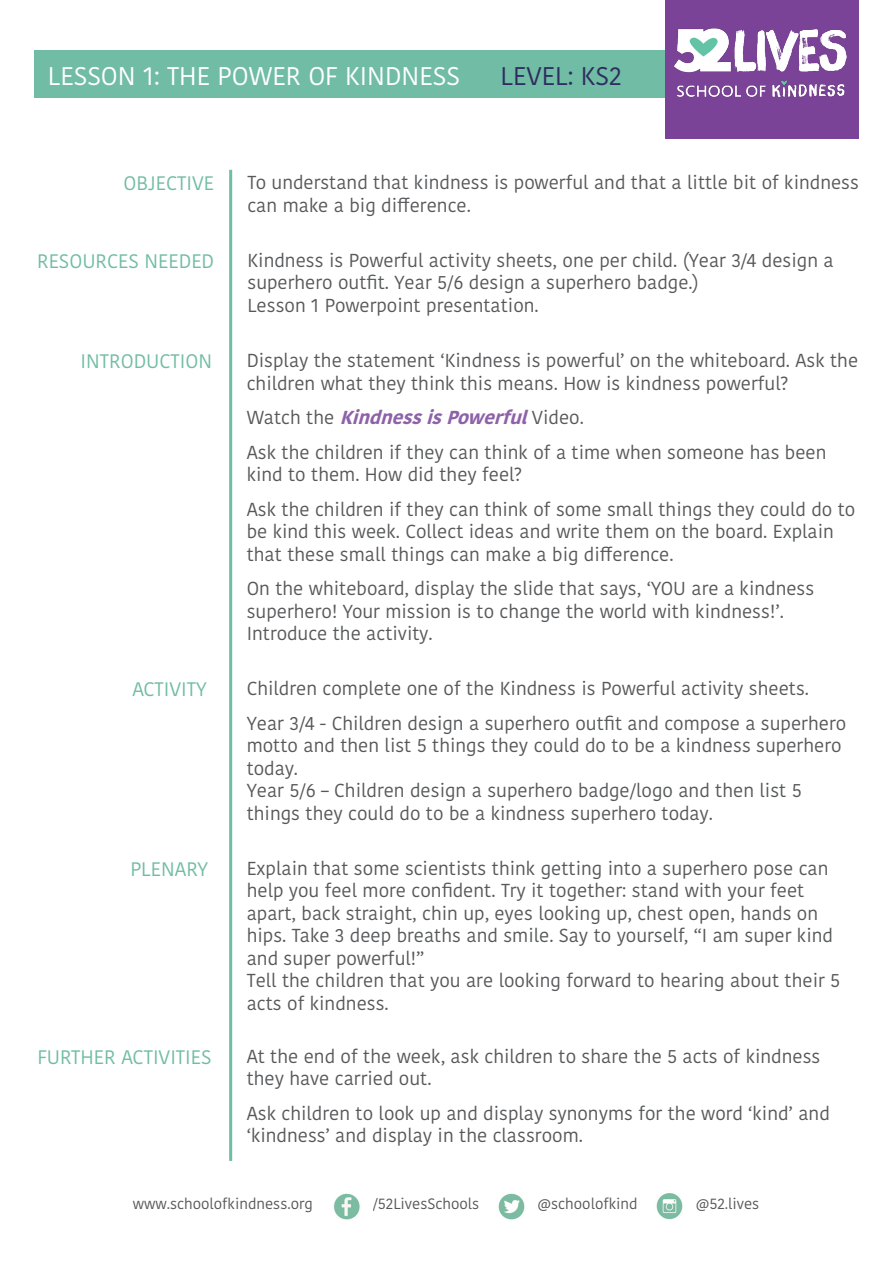
<style>
.page{position:relative;width:893px;height:1263px;background:#fff}
.page>*{position:absolute;margin:0;border:0;box-sizing:border-box;transform-origin:0 0}
.t1{font:25.5px "Kohinoor Devanagari";color:#fff}
.t2{font:25.5px "Kohinoor Devanagari";color:#2e2d5f}
.t3{font:19.5px "Kohinoor Devanagari";color:#71bca4}
.t4{font:18.75px/22.5px "Kohinoor Devanagari";color:#57585a}
.t5{font:italic 700 18.75px "Kohinoor Devanagari";color:#8e62a8}
.t6{font:15px "Kohinoor Devanagari";color:#57585a}
.s1{font-weight:400;font-style:normal;color:#57585a}
</style>
<div class="page">
<div style="left:34px;top:50px;width:810px;height:48px;background:#71bca4"></div>
<div style="left:665px;top:0;width:194px;height:138px;background:#7b4398"></div>
<img style="left:674px;top:28px;width:173px;height:70px">
<hr style="left:229px;top:170px;width:3px;height:991px;background:#71bca4">
<img style="left:334px;top:1193px;width:26px;height:27px">
<img style="left:498px;top:1193px;width:27px;height:27px">
<img style="left:656px;top:1193px;width:27px;height:27px">
<p class="t1" style="left:48px;top:62px;width:414px">LESSON 1: THE POWER OF KINDNESS</p>
<p class="t2" style="left:501px;top:62px;width:123px">LEVEL: KS2</p>
<p class="t3" style="left:123px;top:172px;width:92px">OBJECTIVE</p>
<p class="t3" style="left:37px;top:249px;width:178px">RESOURCES NEEDED</p>
<p class="t4" style="left:247px;top:172px;width:613px">To understand that kindness is powerful and that a little bit of kindness can make a big difference.</p>
<p class="t4" style="left:247px;top:249px;width:588px">Kindness is Powerful activity sheets, one per child. (Year 3/4 design a superhero outfit. Year 5/6 design a superhero badge.)</p>
<p class="t4" style="left:247px;top:294px;width:293px">Lesson 1 Powerpoint presentation.</p>
<p class="t3" style="left:81px;top:350px;width:133px">INTRODUCTION</p>
<p class="t4" style="left:247px;top:350px;width:613px">Display the statement ‘Kindness is powerful’ on the whiteboard. Ask the children what they think this means. How is kindness powerful?</p>
<p class="t5" style="left:247px;top:401px;width:339px"><span class="s1">W a t c h t h e</span> KindnessisPowerful<span class="s1">V i d e o .</span></p>
<p class="t4" style="left:247px;top:441px;width:581px">Ask the children if they can think of a time when someone has been kind to them. How did they feel?</p>
<p class="t4" style="left:247px;top:498px;width:610px">Ask the children if they can think of some small things they could do to be kind this week. Collect ideas and write them on the board. Explain that these small things can make a big difference.</p>
<p class="t4" style="left:247px;top:578px;width:569px">On the whiteboard, display the slide that says, ‘YOU are a kindness superhero! Your mission is to change the world with kindness!’.<br>Introduce the activity.</p>
<p class="t3" style="left:132px;top:678px;width:76px">ACTIVITY</p>
<p class="t4" style="left:247px;top:677px;width:564px">Children complete one of the Kindness is Powerful activity sheets.</p>
<p class="t4" style="left:247px;top:712px;width:601px">Year 3/4 - Children design a superhero outfit and compose a superhero motto and then list 5 things they could do to be a kindness superhero today.</p>
<p class="t4" style="left:247px;top:779px;width:556px">Year 5/6 – Children design a superhero badge/logo and then list 5 things they could do to be a kindness superhero today.</p>
<p class="t3" style="left:130px;top:857px;width:79px">PLENARY</p>
<p class="t4" style="left:247px;top:857px;width:588px">Explain that some scientists think getting into a superhero pose can help you feel more confident. Try it together: stand with your feet apart, back straight, chin up, eyes looking up, chest open, hands on hips. Take 3 deep breaths and smile. Say to yourself, “I am super kind and super powerful!”</p>
<p class="t4" style="left:247px;top:970px;width:595px">Tell the children that you are looking forward to hearing about their 5 acts of kindness.</p>
<p class="t3" style="left:37px;top:1045px;width:176px">FURTHER ACTIVITIES</p>
<p class="t4" style="left:247px;top:1045px;width:575px">At the end of the week, ask children to share the 5 acts of kindness they have carried out.</p>
<p class="t4" style="left:247px;top:1102px;width:585px">Ask children to look up and display synonyms for the word ‘kind’ and ‘kindness’ and display in the classroom.</p>
<p class="t6" style="left:133px;top:1195px;width:182px">www.schoolofkindness.org</p>
<p class="t6" style="left:373px;top:1195px;width:108px">/52LivesSchools</p>
<p class="t6" style="left:537px;top:1195px;width:102px">@schoolofkind</p>
<p class="t6" style="left:696px;top:1195px;width:65px">@52.lives</p>
</div>
